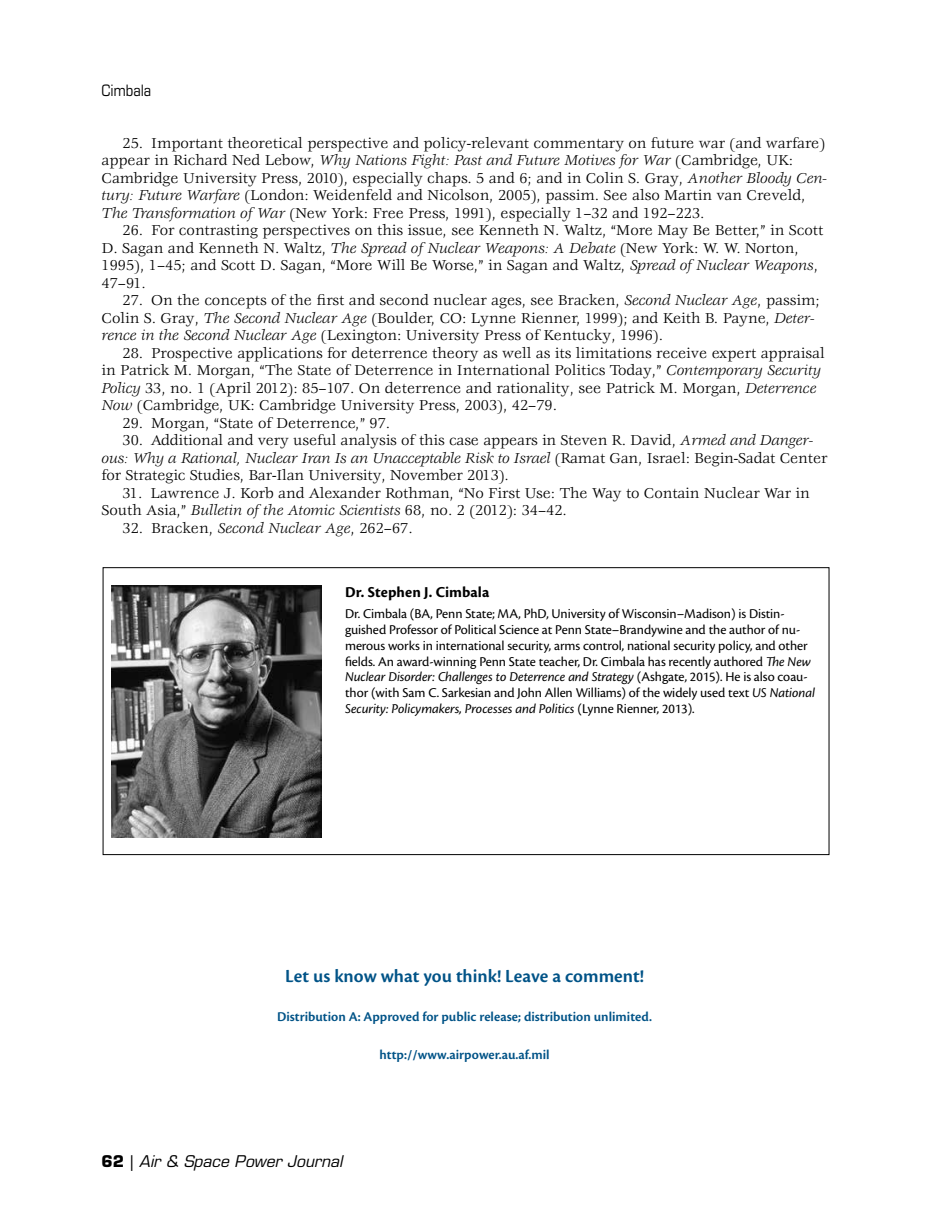
<style>
.page{position:relative;width:930px;height:1229px;background:#fff}
.page>*{position:absolute;margin:0;border:0;box-sizing:border-box;transform-origin:0 0}
.t1{font:600 19.25px "Cronos Pro";color:#005387}
.t2{font:15.75px/17.5px "Veljovic Std";color:#000}
.t3{font:italic 15.75px "Eurostile LT Std";color:#000}
.t4{font:700 15.75px "Cronos Pro";letter-spacing:.005em;color:#000}
.t5{font:condensed 15.75px "Eurostile LT Std";color:#000}
.t6{font:14px/15.8px "Cronos Pro";letter-spacing:-.005em;color:#000}
.t7{font:600 14px "Cronos Pro";color:#005387}
.s1{font-style:italic}
.s2{font-weight:700;font-style:normal}
.s3{font-style:normal}
</style>
<div class="page">
<img style="left:111px;top:585px;width:210px;height:252px">
<p class="t5" style="left:102px;top:81px;width:51px">Cimbala</p>
<p class="t2" style="left:102px;top:135px;width:726px;text-indent:21px">25. Important theoretical perspective and policy-relevant commentary on future war (and warfare) appear in Richard Ned Lebow, <span class="s1">Why Nations Fight: Past and Future Motives for War</span> (Cambridge, UK:<br>Cambridge University Press, 2010), especially chaps. 5 and 6; and in Colin S. Gray, <span class="s1">Another Bloody Cen&shy;tury: Future Warfare</span> (London: Weidenfeld and Nicolson, 2005), passim. See also Martin van Creveld, <span class="s1">The Transformation of War</span> (New York: Free Press, 1991), especially 1–32 and 192–223.</p>
<p class="t2" style="left:102px;top:222px;width:723px;text-indent:21px">26. For contrasting perspectives on this issue, see Kenneth N. Waltz, “More May Be Better,” in Scott D. Sagan and Kenneth N. Waltz, <span class="s1">The Spread of Nuclear Weapons: A Debate</span> (New York: W. W. Norton, 1995), 1–45; and Scott D. Sagan, “More Will Be Worse,” in Sagan and Waltz, <span class="s1">Spread of Nuclear Weapons</span>, 47–91.</p>
<p class="t2" style="left:102px;top:292px;width:719px;text-indent:21px">27. On the concepts of the first and second nuclear ages, see Bracken, <span class="s1">Second Nuclear Age</span>, passim;<br>Colin S. Gray, <span class="s1">The Second Nuclear Age</span> (Boulder, CO: Lynne Rienner, 1999); and Keith B. Payne, <span class="s1">Deter&shy;rence in the Second Nuclear Age</span> (Lexington: University Press of Kentucky, 1996).</p>
<p class="t2" style="left:102px;top:345px;width:724px;text-indent:21px">28. Prospective applications for deterrence theory as well as its limitations receive expert appraisal in Patrick M. Morgan, “The State of Deterrence in International Politics Today,” <span class="s1">Contemporary Security Policy</span> 33, no. 1 (April 2012): 85–107. On deterrence and rationality, see Patrick M. Morgan, <span class="s1">Deterrence Now</span> (Cambridge, UK: Cambridge University Press, 2003), 42–79.</p>
<p class="t2" style="left:122px;top:415px;width:269px">29. Morgan, “State of Deterrence,” 97.</p>
<p class="t2" style="left:102px;top:432px;width:727px;text-indent:21px">30. Additional and very useful analysis of this case appears in Steven R. David, <span class="s1">Armed and Danger&shy;ous: Why a Rational, Nuclear Iran Is an Unacceptable Risk to Israel</span> (Ramat Gan, Israel: Begin-Sadat Center for Strategic Studies, Bar-Ilan University, November 2013).</p>
<p class="t2" style="left:102px;top:485px;width:709px;text-indent:21px">31. Lawrence J. Korb and Alexander Rothman, “No First Use: The Way to Contain Nuclear War in<br>South Asia,” <span class="s1">Bulletin of the Atomic Scientists</span> 68, no. 2 (2012): 34–42.</p>
<p class="t2" style="left:122px;top:520px;width:292px">32. Bracken, <span class="s1">Second Nuclear Age</span>, 262–67.</p>
<p class="t4" style="left:345px;top:583px;width:146px">Dr. Stephen J. Cimbala</p>
<p class="t6" style="left:345px;top:606px;width:471px">Dr. Cimbala (BA, Penn State; MA, PhD, University of Wisconsin–Madison) is Distin&shy;guished Professor of Political Science at Penn State–Brandywine and the author of nu&shy;merous works in international security, arms control, national security policy, and other fields. An award-winning Penn State teacher, Dr. Cimbala has recently authored <span class="s1">The New Nuclear Disorder: Challenges to Deterrence and Strategy</span> (Ashgate, 2015). He is also coau&shy;thor (with Sam C. Sarkesian and John Allen Williams) of the widely used text <span class="s1">US National Security: Policymakers, Processes and Politics</span> (Lynne Rienner, 2013).</p>
<p class="t1" style="left:285px;top:965px;width:360px">Let us know what you think! Leave a comment!</p>
<p class="t7" style="left:277px;top:1008px;width:376px">Distribution A: Approved for public release; distribution unlimited.</p>
<p class="t7" style="left:379px;top:1047px;width:172px">http://www.airpower.au.af.mil</p>
<p class="t3" style="left:102px;top:1152px;width:242px"><span class="s2">62</span> <span class="s3">|</span> Air &amp; Space Power Journal</p>
</div>
